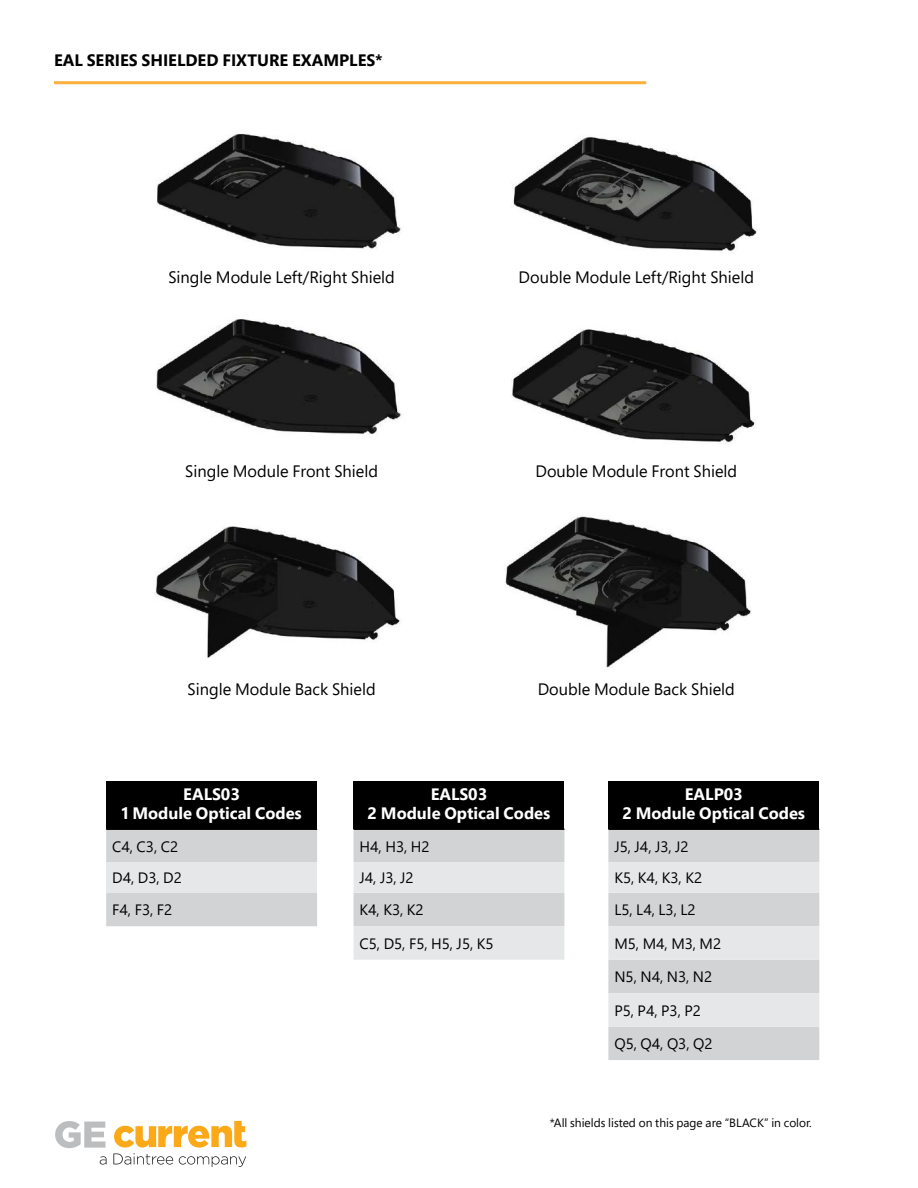
<style>
.page{position:relative;width:918px;height:1188px;background:#fff}
.page>*{position:absolute;margin:0;border:0;box-sizing:border-box;transform-origin:0 0}
.t1{font:16.5px "Segoe Pro";color:#000}
.t2{font:700 16.5px/19.8px "Segoe Pro";color:#fff;text-align:center}
.t3{font:700 16.5px "Segoe Pro";color:#000}
.t4{font:15px/31.8px "Segoe Pro";color:#000}
.t5{font:12px "Segoe Pro";color:#000}
</style>
<div class="page">
<svg style="left:100px;top:1156px;width:7px;height:9px"></svg>
<svg style="left:55px;top:1121px;width:50px;height:27px"></svg>
<svg style="left:113px;top:1121px;width:133px;height:46px"></svg>
<img style="left:157px;top:133px;width:244px;height:116px">
<img style="left:511px;top:136px;width:246px;height:116px">
<img style="left:511px;top:329px;width:245px;height:115px">
<img style="left:156px;top:319px;width:245px;height:115px">
<img style="left:156px;top:526px;width:244px;height:132px">
<img style="left:505px;top:516px;width:246px;height:152px">
<hr style="left:54px;top:81px;width:592px;height:3px;background:#fbb040">
<div style="left:106px;top:781px;width:211px;height:48px;background:#000"></div>
<div style="left:106px;top:830px;width:211px;height:96px;background:#d1d3d4"></div>
<div style="left:106px;top:862px;width:211px;height:31px;background:#e6e7e8"></div>
<hr style="left:106px;top:828px;width:211px;height:2px;background:#000">
<div style="left:354px;top:781px;width:210px;height:48px;background:#000"></div>
<svg style="left:354px;top:830px;width:210px;height:130px;background:#dbddde"></svg>
<hr style="left:354px;top:828px;width:210px;height:2px;background:#000">
<div style="left:608px;top:781px;width:211px;height:48px;background:#000"></div>
<div style="left:608px;top:830px;width:211px;height:230px;background:#d1d3d4"></div>
<svg style="left:608px;top:862px;width:211px;height:165px;background:#dddfe0"></svg>
<hr style="left:608px;top:828px;width:211px;height:2px;background:#000">
<p class="t3" style="left:54px;top:49px;width:330px">EAL SERIES SHIELDED FIXTURE EXAMPLES*</p>
<p class="t1" style="left:168px;top:266px;width:228px">Single Module Left/Right Shield</p>
<p class="t1" style="left:519px;top:266px;width:237px">Double Module Left/Right Shield</p>
<p class="t1" style="left:185px;top:459px;width:194px">Single Module Front Shield</p>
<p class="t1" style="left:535px;top:459px;width:203px">Double Module Front Shield</p>
<p class="t1" style="left:188px;top:678px;width:190px">Single Module Back Shield</p>
<p class="t1" style="left:538px;top:678px;width:199px">Double Module Back Shield</p>
<p class="t2" style="left:121px;top:783px;width:182px">EALS03<br>1 Module Optical Codes</p>
<p class="t4" style="left:112px;top:830px;width:71px">C4, C3, C2<br>D4, D3, D2<br>F4, F3, F2</p>
<p class="t2" style="left:368px;top:783px;width:184px">EALS03<br>2 Module Optical Codes</p>
<p class="t4" style="left:360px;top:830px;width:72px">H4, H3, H2<br>J4, J3, J2<br>K4, K3, K2</p>
<p class="t4" style="left:360px;top:927px;width:136px">C5, D5, F5, H5, J5, K5</p>
<p class="t2" style="left:622px;top:783px;width:184px">EALP03<br>2 Module Optical Codes</p>
<p class="t4" style="left:614px;top:830px;width:89px">J5, J4, J3, J2<br>K5, K4, K3, K2<br>L5, L4, L3, L2</p>
<p class="t4" style="left:614px;top:927px;width:108px">M5, M4, M3, M2</p>
<p class="t4" style="left:614px;top:960px;width:99px">N5, N4, N3, N2</p>
<p class="t4" style="left:614px;top:994px;width:88px">P5, P4, P3, P2</p>
<p class="t4" style="left:614px;top:1027px;width:100px">Q5, Q4, Q3, Q2</p>
<p class="t5" style="left:550px;top:1114px;width:264px">*All shields listed on this page are “BLACK” in color.</p>
</div>
